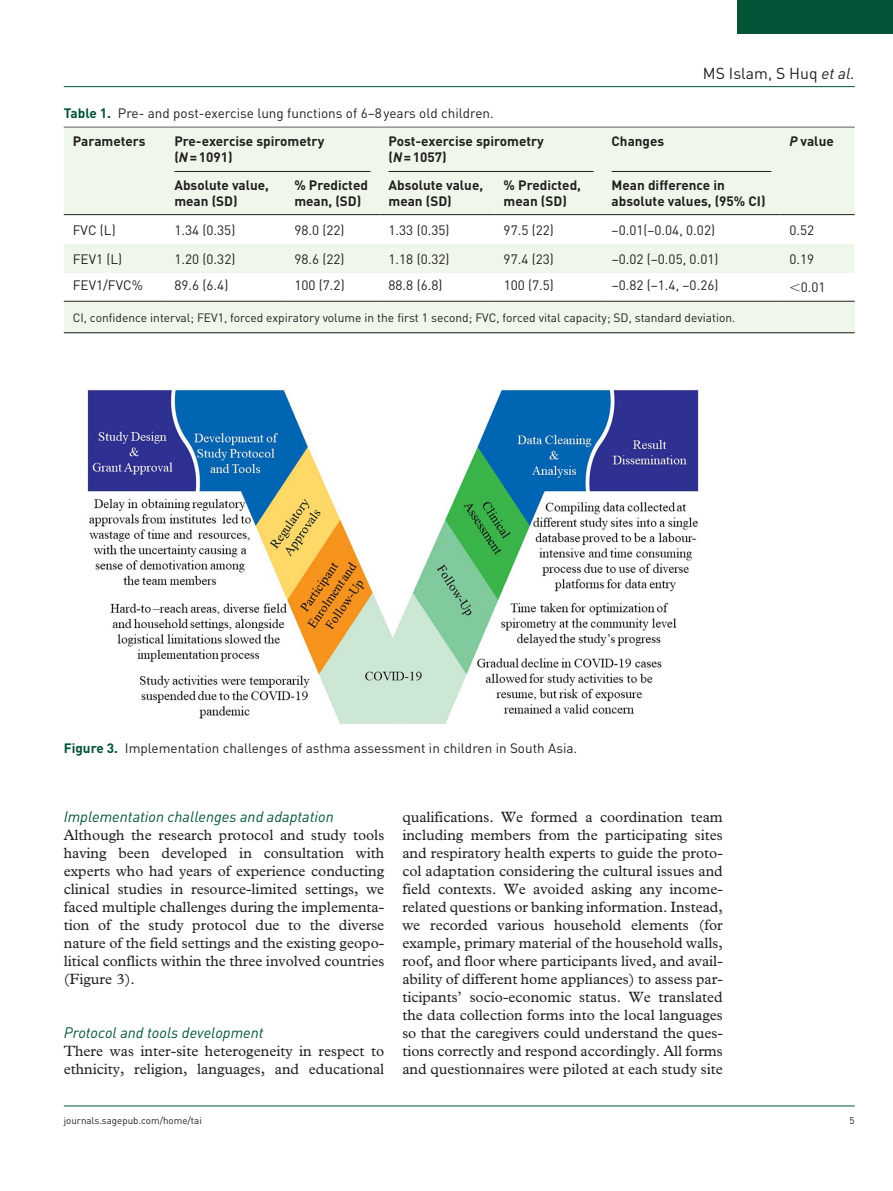
<style>
.page{position:relative;width:893px;height:1191px;background:#fff}
.page>*{position:absolute;margin:0;border:0;box-sizing:border-box;transform-origin:0 0}
.t1{font:15.75px "DIN";color:#231f20}
.t2{font:15px/18px "Plantin Std";color:#231f20;text-align:justify}
.t3{font:italic 15px "DIN";color:#015436}
.t4{font:13.5px/28.5px "DIN";color:#231f20}
.t5{font:700 13.5px/15.8px "DIN";color:#231f20}
.t6{font:12px "DIN";color:#231f20}
.t7{font:9.75px "DIN";color:#231f20}
.s1{font-style:italic}
.s2{font-weight:700;color:#015436}
.s3{font-weight:700}
</style>
<div class="page">
<hr style="left:64px;top:86px;width:791px;height:1px;background:#015436">
<hr style="left:64px;top:1105px;width:791px;height:1px;background:#015436">
<div style="left:738px;top:0;width:155px;height:34px;background:#015436"></div>
<div style="left:64px;top:300px;width:791px;height:33px;background:#eff7ea"></div>
<hr style="left:64px;top:127px;width:791px;height:1px;background:#231f20">
<hr style="left:64px;top:332px;width:791px;height:1px;background:#231f20">
<div style="left:64px;top:128px;width:791px;height:86px;background:#eff7ea"></div>
<svg style="left:64px;top:215px;width:791px;height:86px"></svg>
<hr style="left:64px;top:301px;width:101px;height:1px;background:#231f20">
<hr style="left:165px;top:301px;width:120px;height:1px;background:#231f20">
<hr style="left:285px;top:301px;width:94px;height:1px;background:#231f20">
<hr style="left:379px;top:301px;width:116px;height:1px;background:#231f20">
<hr style="left:495px;top:301px;width:108px;height:1px;background:#231f20">
<hr style="left:603px;top:301px;width:177px;height:1px;background:#231f20">
<hr style="left:780px;top:301px;width:75px;height:1px;background:#231f20">
<hr style="left:64px;top:214px;width:101px;height:1px;background:#231f20">
<hr style="left:780px;top:214px;width:75px;height:1px;background:#231f20">
<hr style="left:165px;top:214px;width:120px;height:1px;background:#231f20">
<hr style="left:285px;top:214px;width:94px;height:1px;background:#231f20">
<hr style="left:379px;top:214px;width:116px;height:1px;background:#231f20">
<hr style="left:495px;top:214px;width:108px;height:1px;background:#231f20">
<hr style="left:603px;top:214px;width:177px;height:1px;background:#231f20">
<hr style="left:174px;top:171px;width:196px;height:1px;background:#231f20">
<hr style="left:388px;top:171px;width:206px;height:1px;background:#231f20">
<hr style="left:612px;top:171px;width:159px;height:1px;background:#231f20">
<img style="left:87px;top:389px;width:612px;height:335px">
<svg style="left:791px;top:284px;width:8px;height:8px"></svg>
<p class="t1" style="left:703px;top:63px;width:153px">MS Islam, S Huq <span class="s1">et al.</span></p>
<p class="t4" style="left:73px;top:98px;width:422px;text-indent:-9px"><span class="s2">Table 1.</span> Pre- and post-exercise lung functions of 6–8years old children.<br><span class="s3">Parameters</span></p>
<p class="t5" style="left:174px;top:133px;width:151px">Pre-exercise spirometry (<span class="s1">N</span>=1091)</p>
<p class="t5" style="left:388px;top:133px;width:157px">Post-exercise spirometry (<span class="s1">N</span>=1057)</p>
<p class="t5" style="left:612px;top:133px;width:54px">Changes</p>
<p class="t5" style="left:789px;top:133px;width:46px"><span class="s1">P</span> value</p>
<p class="t5" style="left:174px;top:176px;width:96px">Absolute value, mean (SD)</p>
<p class="t5" style="left:294px;top:176px;width:75px">% Predicted mean, (SD)</p>
<p class="t5" style="left:388px;top:176px;width:96px">Absolute value, mean (SD)</p>
<p class="t5" style="left:504px;top:176px;width:79px">% Predicted, mean (SD)</p>
<p class="t5" style="left:612px;top:176px;width:155px">Mean difference in absolute values, (95% CI)</p>
<p class="t4" style="left:73px;top:216px;width:44px">FVC (L)</p>
<p class="t4" style="left:174px;top:216px;width:62px">1.34 (0.35)</p>
<p class="t4" style="left:294px;top:216px;width:52px">98.0 (22)</p>
<p class="t4" style="left:388px;top:216px;width:62px">1.33 (0.35)</p>
<p class="t4" style="left:504px;top:216px;width:52px">97.5 (22)</p>
<p class="t4" style="left:612px;top:216px;width:105px">–0.01(–0.04, 0.02)</p>
<p class="t4" style="left:789px;top:216px;width:26px">0.52</p>
<p class="t4" style="left:73px;top:245px;width:51px">FEV1 (L)</p>
<p class="t4" style="left:174px;top:245px;width:62px">1.20 (0.32)</p>
<p class="t4" style="left:294px;top:245px;width:52px">98.6 (22)</p>
<p class="t4" style="left:389px;top:245px;width:62px">1.18 (0.32)</p>
<p class="t4" style="left:504px;top:245px;width:52px">97.4 (23)</p>
<p class="t4" style="left:612px;top:245px;width:108px">–0.02 (–0.05, 0.01)</p>
<p class="t4" style="left:789px;top:245px;width:26px">0.19</p>
<p class="t4" style="left:73px;top:270px;width:72px">FEV1/FVC%</p>
<p class="t4" style="left:174px;top:270px;width:55px">89.6 (6.4)</p>
<p class="t4" style="left:294px;top:270px;width:52px">100 (7.2)</p>
<p class="t4" style="left:389px;top:270px;width:55px">88.8 (6.8)</p>
<p class="t4" style="left:504px;top:270px;width:52px">100 (7.5)</p>
<p class="t4" style="left:612px;top:270px;width:108px">–0.82 (–1.4, –0.26)</p>
<p class="t4" style="left:801px;top:273px;width:26px">0.01</p>
<p class="t6" style="left:73px;top:310px;width:664px">CI, confidence interval; FEV1, forced expiratory volume in the first 1 second; FVC, forced vital capacity; SD, standard deviation.</p>
<p class="t4" style="left:64px;top:733px;width:515px"><span class="s2">Figure 3.</span> Implementation challenges of asthma assessment in children in South Asia.</p>
<p class="t3" style="left:64px;top:807px;width:271px">Implementation challenges and adaptation</p>
<p class="t2" style="left:64px;top:826px;width:322px">Although the research protocol and study tools having been developed in consultation with experts who had years of experience conducting clinical studies in resource-limited settings, we faced multiple challenges during the implementa&shy;tion of the study protocol due to the diverse nature of the field settings and the existing geopo&shy;litical conflicts within the three involved countries (Figure 3).</p>
<p class="t3" style="left:64px;top:1023px;width:201px">Protocol and tools development</p>
<p class="t2" style="left:64px;top:1042px;width:322px">There was inter-site heterogeneity in respect to ethnicity, religion, languages, and educational</p>
<p class="t2" style="left:402px;top:808px;width:322px">qualifications. We formed a coordination team including members from the participating sites and respiratory health experts to guide the proto&shy;col adaptation considering the cultural issues and field contexts. We avoided asking any income&shy;related questions or banking information. Instead, we recorded various household elements (for example, primary material of the household walls, roof, and floor where participants lived, and avail&shy;ability of different home appliances) to assess par&shy;ticipants’ socio-economic status. We translated the data collection forms into the local languages so that the caregivers could understand the ques&shy;tions correctly and respond accordingly. All forms and questionnaires were piloted at each study site</p>
<p class="t7" style="left:64px;top:1114px;width:140px">journals.sagepub.com/home/tai</p>
<p class="t7" style="left:850px;top:1114px;width:7px">5</p>
</div>
